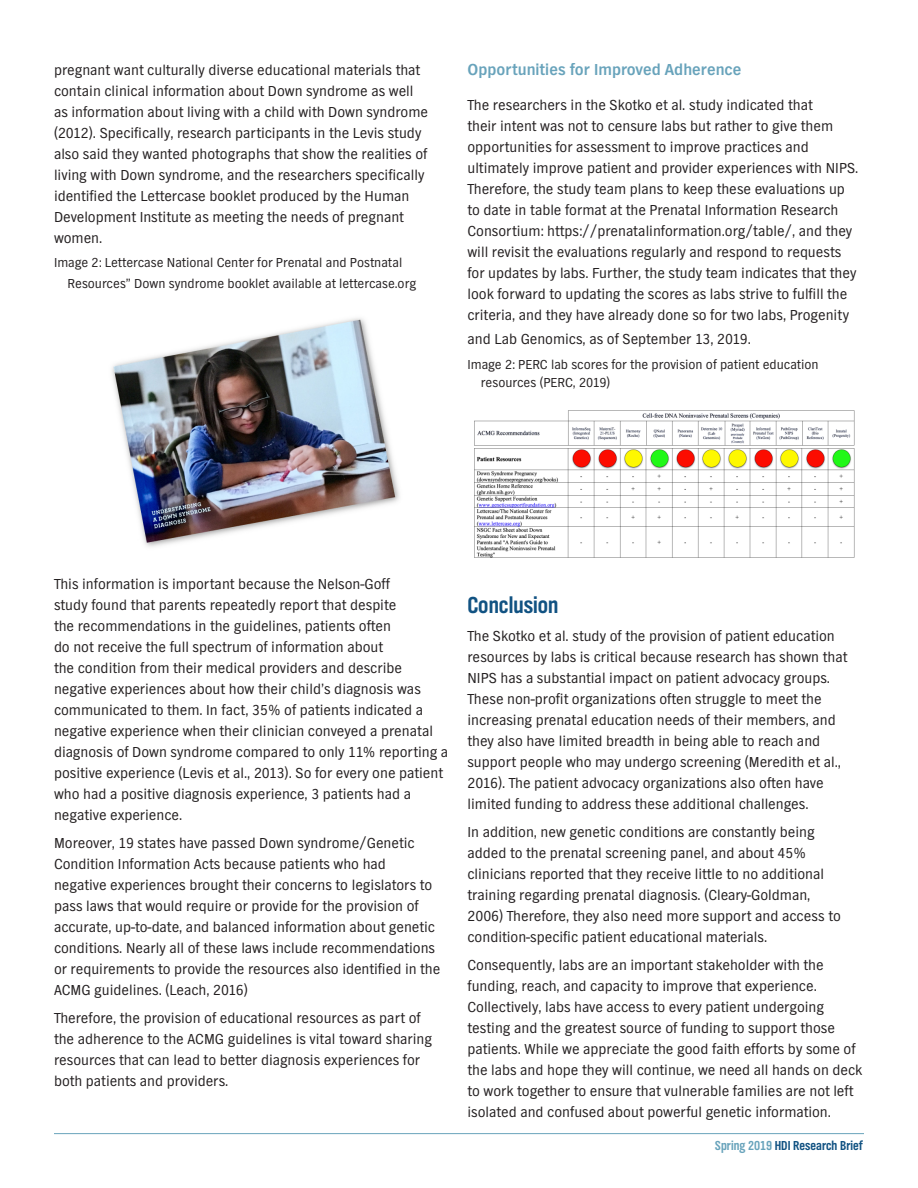
<style>
.page{position:relative;width:918px;height:1188px;background:#fff}
.page>*{position:absolute;margin:0;border:0;box-sizing:border-box;transform-origin:0 0}
.t1{font:700 24px "TV Nord Cond EF";color:#115282}
.t2{font:700 16.5px "TV Nord EF";color:#68a3bb}
.t3{font:15px/21px "TV Nord EF";color:#231f20}
.t4{font:13.5px/21px "TV Nord EF";color:#231f20}
.t5{font:700 13.5px "TV Nord Cond EF";color:#115282}
.s1{color:#68a3bb}
</style>
<div class="page">
<img style="left:112px;top:318px;width:287px;height:229px">
<img style="left:474px;top:410px;width:381px;height:148px">
<hr style="left:54px;top:1133px;width:810px;height:1px;background:#68a3bb">
<p class="t3" style="left:54px;top:59px;width:376px">pregnant want culturally diverse educational materials that contain clinical information about Down syndrome as well as information about living with a child with Down syndrome (2012). Specifically, research participants in the Levis study also said they wanted photographs that show the realities of living with Down syndrome, and the researchers specifically identified the Lettercase booklet produced by the Human Development Institute as meeting the needs of pregnant women.</p>
<p class="t4" style="left:68px;top:252px;width:350px;text-indent:-14px">Image 2: Lettercase National Center for Prenatal and Postnatal<br>Resources” Down syndrome booklet available at lettercase.org</p>
<p class="t2" style="left:467px;top:61px;width:275px">Opportunities for Improved Adherence</p>
<p class="t3" style="left:467px;top:94px;width:393px">The researchers in the Skotko et al. study indicated that<br>their intent was not to censure labs but rather to give them opportunities for assessment to improve practices and ultimately improve patient and provider experiences with NIPS.<br>Therefore, the study team plans to keep these evaluations up to date in table format at the Prenatal Information Research Consortium: https://prenatalinformation.org/table/, and they will revisit the evaluations regularly and respond to requests for updates by labs. Further, the study team indicates that they look forward to updating the scores as labs strive to fulfill the criteria, and they have already done so for two labs, Progenity</p>
<p class="t3" style="left:467px;top:328px;width:285px">and Lab Genomics, as of September 13, 2019.</p>
<p class="t4" style="left:481px;top:355px;width:339px;line-height:18px;text-indent:-14px">Image 2: PERC lab scores for the provision of patient education resources (PERC, 2019)</p>
<p class="t3" style="left:54px;top:574px;width:396px">This information is important because the Nelson-Goff<br>study found that parents repeatedly report that despite<br>the recommendations in the guidelines, patients often<br>do not receive the full spectrum of information about<br>the condition from their medical providers and describe negative experiences about how their child’s diagnosis was communicated to them. In fact, 35% of patients indicated a negative experience when their clinician conveyed a prenatal diagnosis of Down syndrome compared to only 11% reporting a positive experience (Levis et al., 2013). So for every one patient who had a positive diagnosis experience, 3 patients had a negative experience.</p>
<p class="t3" style="left:54px;top:833px;width:388px">Moreover, 19 states have passed Down syndrome/Genetic Condition Information Acts because patients who had negative experiences brought their concerns to legislators to pass laws that would require or provide for the provision of accurate, up-to-date, and balanced information about genetic conditions. Nearly all of these laws include recommendations or requirements to provide the resources also identified in the ACMG guidelines. (Leach, 2016)</p>
<p class="t3" style="left:54px;top:1007px;width:380px">Therefore, the provision of educational resources as part of the adherence to the ACMG guidelines is vital toward sharing resources that can lead to better diagnosis experiences for both patients and providers.</p>
<h1 class="t1" style="left:467px;top:592px;width:92px">Conclusion</h1>
<p class="t3" style="left:467px;top:626px;width:381px">The Skotko et al. study of the provision of patient education resources by labs is critical because research has shown that NIPS has a substantial impact on patient advocacy groups.<br>These non-profit organizations often struggle to meet the increasing prenatal education needs of their members, and they also have limited breadth in being able to reach and support people who may undergo screening (Meredith et al., 2016). The patient advocacy organizations also often have limited funding to address these additional challenges.</p>
<p class="t3" style="left:467px;top:821px;width:375px">In addition, new genetic conditions are constantly being added to the prenatal screening panel, and about 45% clinicians reported that they receive little to no additional training regarding prenatal diagnosis. (Cleary-Goldman, 2006) Therefore, they also need more support and access to condition-specific patient educational materials.</p>
<p class="t3" style="left:467px;top:954px;width:396px">Consequently, labs are an important stakeholder with the funding, reach, and capacity to improve that experience.<br>Collectively, labs have access to every patient undergoing testing and the greatest source of funding to support those patients. While we appreciate the good faith efforts by some of the labs and hope they will continue, we need all hands on deck to work together to ensure that vulnerable families are not left isolated and confused about powerful genetic information.</p>
<p class="t5" style="left:715px;top:1138px;width:149px"><span class="s1">Spring 2019</span> HDI Research Brief</p>
</div>
